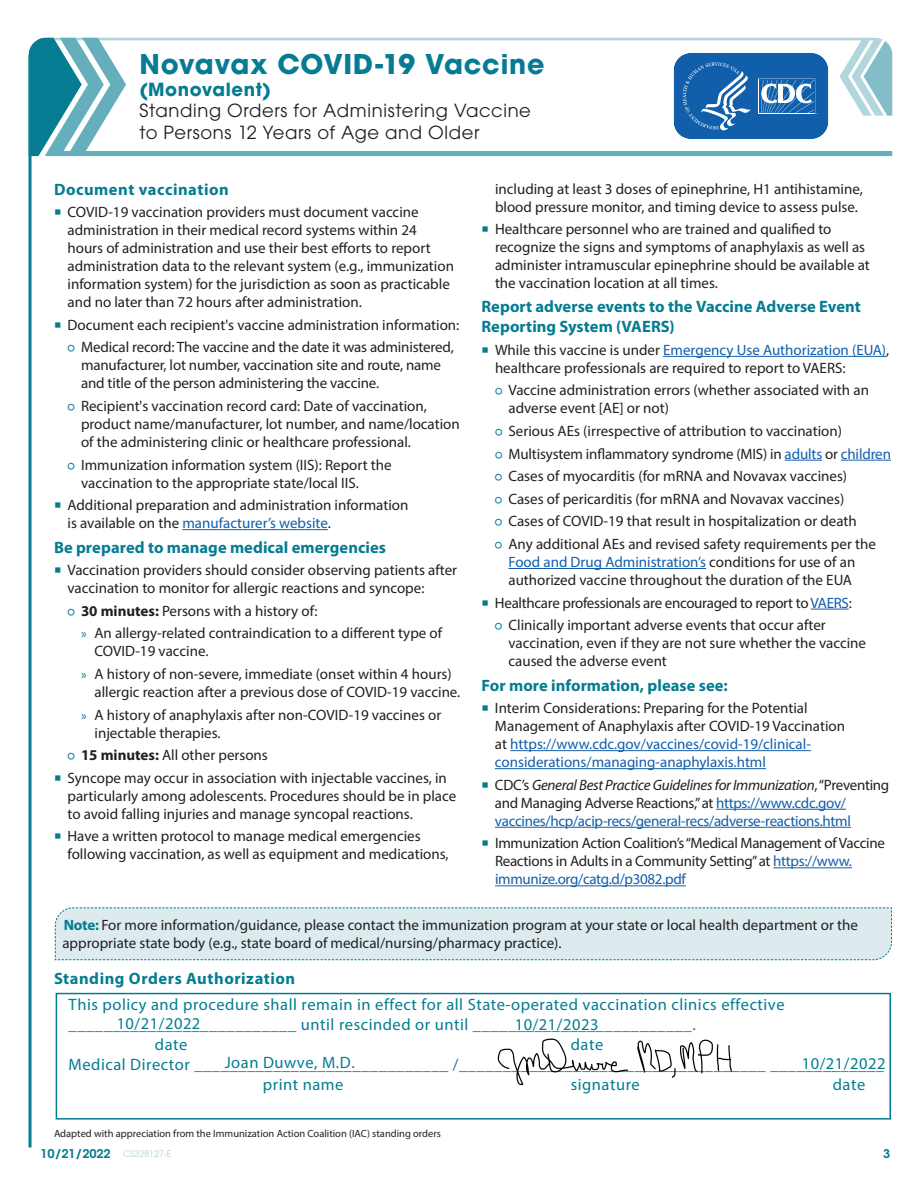
<style>
.page{position:relative;width:918px;height:1188px;background:#fff}
.page>*{position:absolute;margin:0;border:0;box-sizing:border-box;transform-origin:0 0}
.t1{font:700 27px "ITC Avant Garde Pro";letter-spacing:.025em;color:#057c92}
.t2{font:18px/21.6px "ITC Avant Garde Pro";letter-spacing:.035em;color:#231f20}
.t3{font:700 18px "ITC Avant Garde Pro";letter-spacing:.03em;color:#057c92}
.t4{font:16.5px "Myriad Pro";letter-spacing:.03em;color:#037d92}
.t5{font:700 16.5px/19.8px "Myriad Pro";letter-spacing:.005em;color:#057c92}
.t6{font:700 16.5px "Myriad Pro";letter-spacing:.03em;color:#057c92}
.t7{font:15px/18px "Myriad Pro";color:#231f20}
.t8{font:15px/18px "Myriad Pro";letter-spacing:-.02em;color:#231f20}
.t9{font:15px/18px "Myriad Pro";letter-spacing:-.02em;color:#115eab}
.t10{font:600 12px "ITC Avant Garde Std";letter-spacing:-.01em;color:#057c92}
.P_source_note{font:10.5px "Myriad Pro";color:#231f20}
.s1{color:#115eab}
.s2{font-family:"Calibri";font-size:13.5px;color:#057c92}
.s3{color:#231f20}
.s4{font-style:italic;color:#231f20}
.s5{font-weight:700;color:#057c92}
.s6{font-weight:700}
.s7{font-size:13.5px;color:#057c92}
.s8{font-family:"ITC Avant Garde Pro";font-weight:400;font-size:9px;color:#b0d2d9}
</style>
<div class="page">
<hr style="left:29px;top:55px;width:3px;height:1093px;background:#057c92">
<svg style="left:28px;top:38px;width:17px;height:118px"></svg>
<svg style="left:45px;top:38px;width:847px;height:118px"></svg>
<svg style="left:672px;top:51px;width:158px;height:90px;background:#3c7bba"></svg>
<div style="left:56px;top:993px;width:835px;height:127px;border:2px solid #057c92"></div>
<hr style="left:182px;top:529px;width:146px;height:1px;background:#115eab">
<hr style="left:663px;top:356px;width:223px;height:1px;background:#115eab">
<hr style="left:785px;top:460px;width:37px;height:1px;background:#115eab">
<hr style="left:841px;top:460px;width:50px;height:1px;background:#115eab">
<hr style="left:508px;top:568px;width:198px;height:1px;background:#115eab">
<hr style="left:811px;top:609px;width:38px;height:1px;background:#115eab">
<hr style="left:510px;top:750px;width:301px;height:1px;background:#115eab">
<hr style="left:495px;top:768px;width:271px;height:1px;background:#115eab">
<hr style="left:716px;top:809px;width:130px;height:1px;background:#115eab">
<hr style="left:495px;top:827px;width:356px;height:1px;background:#115eab">
<hr style="left:773px;top:867px;width:79px;height:1px;background:#115eab">
<hr style="left:495px;top:885px;width:191px;height:1px;background:#115eab">
<div style="left:55px;top:907px;width:837px;height:53px;background:#ddebee"></div>
<img style="left:497px;top:1038px;width:235px;height:48px">
<h1 class="t1" style="left:140px;top:46px;width:407px">Novavax COVID-19 Vaccine</h1>
<p class="t3" style="left:140px;top:77px;width:133px">(Monovalent)</p>
<p class="t2" style="left:140px;top:100px;width:393px">Standing Orders for Administering Vaccine to Persons 12 Years of Age and Older</p>
<p class="t7" style="left:495px;top:179px;width:369px">including at least 3 doses of epinephrine, H1 antihistamine, blood pressure monitor, and timing device to assess pulse.</p>
<p class="t7" style="left:495px;top:220px;width:376px">Healthcare personnel who are trained and qualified to recognize the signs and symptoms of anaphylaxis as well as administer intramuscular epinephrine should be available at the vaccination location at all times.</p>
<h2 class="t5" style="left:482px;top:297px;width:381px">Report adverse events to the Vaccine Adverse Event<br>Reporting System (VAERS)</h2>
<p class="t7" style="left:495px;top:341px;width:396px">While this vaccine is under <span class="s1">Emergency Use Authorization (EUA)</span>, healthcare professionals are required to report to VAERS:</p>
<p class="t7" style="left:508px;top:381px;width:362px;text-indent:-14px"><span class="s2">○</span> Vaccine administration errors (whether associated with an adverse event [AE] or not)</p>
<p class="t7" style="left:495px;top:422px;width:349px"><span class="s2">○</span> Serious AEs (irrespective of attribution to vaccination)</p>
<p class="t7" style="left:495px;top:444px;width:397px"><span class="s2">○</span> Multisystem inflammatory syndrome (MIS) in <span class="s1">adults</span> or <span class="s1">children</span></p>
<p class="t7" style="left:495px;top:467px;width:354px"><span class="s2">○</span> Cases of myocarditis (for mRNA and Novavax vaccines)</p>
<p class="t7" style="left:495px;top:490px;width:351px"><span class="s2">○</span> Cases of pericarditis (for mRNA and Novavax vaccines)</p>
<p class="t7" style="left:495px;top:512px;width:363px"><span class="s2">○</span> Cases of COVID-19 that result in hospitalization or death</p>
<p class="t7" style="left:508px;top:535px;width:369px;text-indent:-14px"><span class="s2">○</span> Any additional AEs and revised safety requirements per the<br><span class="s1">Food and Drug Administration’s</span> conditions for use of an authorized vaccine throughout the duration of the EUA</p>
<p class="t8" style="left:495px;top:593px;width:358px">Healthcare professionals are encouraged to report to <span class="s1">VAERS</span>:</p>
<p class="t7" style="left:508px;top:616px;width:359px;text-indent:-14px"><span class="s2">○</span> Clinically important adverse events that occur after vaccination, even if they are not sure whether the vaccine caused the adverse event</p>
<h2 class="t5" style="left:481px;top:675px;width:248px">For more information, please see:</h2>
<p class="t7" style="left:495px;top:699px;width:352px">Interim Considerations: Preparing for the Potential Management of Anaphylaxis after COVID-19 Vaccination at <span class="s1">https://www.cdc.gov/vaccines/covid-19/clinical&shy;considerations/managing-anaphylaxis.html</span></p>
<p class="t9" style="left:495px;top:775px;width:396px"><span class="s3">CDC’s</span> <span class="s4">General Best Practice Guidelines for Immunization</span><span class="s3">, “Preventing and Managing Adverse Reactions,” at</span> https://www.cdc.gov/ vaccines/hcp/acip-recs/general-recs/adverse-reactions.html</p>
<p class="t8" style="left:495px;top:834px;width:391px">Immunization Action Coalition’s “Medical Management of Vaccine<br>Reactions in Adults in a Community Setting” at <span class="s1">https://www. immunize.org/catg.d/p3082.pdf</span></p>
<p class="t7" style="left:62px;top:916px;width:797px"><span class="s5">Note:</span> For more information/guidance, please contact the immunization program at your state or local health department or the appropriate state body (e.g., state board of medical/nursing/pharmacy practice).</p>
<h2 class="t6" style="left:54px;top:180px;width:176px">Document vaccination</h2>
<p class="t7" style="left:68px;top:203px;width:388px">COVID-19 vaccination providers must document vaccine administration in their medical record systems within 24 hours of administration and use their best efforts to report administration data to the relevant system (e.g., immunization information system) for the jurisdiction as soon as practicable and no later than 72 hours after administration.</p>
<p class="t7" style="left:68px;top:316px;width:393px">Document each recipient's vaccine administration information:</p>
<p class="t7" style="left:81px;top:338px;width:374px;text-indent:-14px"><span class="s2">○</span> Medical record: The vaccine and the date it was administered, manufacturer, lot number, vaccination site and route, name and title of the person administering the vaccine.</p>
<p class="t7" style="left:81px;top:397px;width:380px;text-indent:-14px"><span class="s2">○</span> Recipient's vaccination record card: Date of vaccination, product name/manufacturer, lot number, and name/location of the administering clinic or healthcare professional.</p>
<p class="t7" style="left:81px;top:455px;width:312px;text-indent:-14px"><span class="s2">○</span> Immunization information system (IIS): Report the vaccination to the appropriate state/local IIS.</p>
<p class="t7" style="left:68px;top:496px;width:342px">Additional preparation and administration information is available on the <span class="s1">manufacturer’s website</span>.</p>
<h2 class="t5" style="left:54px;top:537px;width:334px">Be prepared to manage medical emergencies</h2>
<p class="t7" style="left:68px;top:561px;width:391px">Vaccination providers should consider observing patients after vaccination to monitor for allergic reactions and syncope:</p>
<p class="t7" style="left:68px;top:601px;width:252px"><span class="s2">○</span> <span class="s6">30 minutes:</span> Persons with a history of:</p>
<p class="t7" style="left:94px;top:624px;width:349px;text-indent:-14px"><span class="s7">»</span> An allergy-related contraindication to a different type of<br>COVID-19 vaccine.</p>
<p class="t7" style="left:94px;top:665px;width:367px;text-indent:-14px"><span class="s7">»</span> A history of non-severe, immediate (onset within 4 hours) allergic reaction after a previous dose of COVID-19 vaccine.</p>
<p class="t7" style="left:94px;top:705px;width:348px;text-indent:-14px"><span class="s7">»</span> A history of anaphylaxis after non-COVID-19 vaccines or injectable therapies.</p>
<p class="t7" style="left:68px;top:746px;width:202px"><span class="s2">○</span> <span class="s6">15 minutes:</span> All other persons</p>
<p class="t7" style="left:68px;top:768px;width:390px">Syncope may occur in association with injectable vaccines, in particularly among adolescents. Procedures should be in place to avoid falling injuries and manage syncopal reactions.</p>
<p class="t7" style="left:68px;top:827px;width:383px">Have a written protocol to manage medical emergencies following vaccination, as well as equipment and medications,</p>
<h2 class="t6" style="left:54px;top:969px;width:243px">Standing Orders Authorization</h2>
<p class="t4" style="left:69px;top:995px;width:718px">This policy and procedure shall remain in effect for all State-operated vaccination clinics effective</p>
<p class="t4" style="left:69px;top:1014px;width:629px">__________________________ until rescinded or until _________________________.</p>
<p class="t4" style="left:155px;top:1034px;width:34px">date</p>
<p class="t4" style="left:571px;top:1034px;width:34px">date</p>
<p class="t4" style="left:69px;top:1054px;width:817px">Medical Director _____________________________ /___________________________________ _____________</p>
<p class="t4" style="left:263px;top:1074px;width:82px">print name</p>
<p class="t4" style="left:571px;top:1074px;width:71px">signature</p>
<p class="t4" style="left:833px;top:1074px;width:34px">date</p>
<p class="t4" style="left:117px;top:1013px;width:85px">10/21/2022</p>
<p class="t4" style="left:515px;top:1015px;width:85px">10/21/2023</p>
<p class="t4" style="left:225px;top:1052px;width:132px">Joan Duwve, M.D.</p>
<p class="t4" style="left:802px;top:1053px;width:85px">10/21/2022</p>
<p class="P_source_note" style="left:54px;top:1127px;width:389px">Adapted with appreciation from the Immunization Action Coalition (IAC) standing orders</p>
<p class="t10" style="left:41px;top:1146px;width:133px">10/21/2022 <span class="s8">CS328127-E</span></p>
<p class="t10" style="left:883px;top:1146px;width:9px">3</p>
</div>
